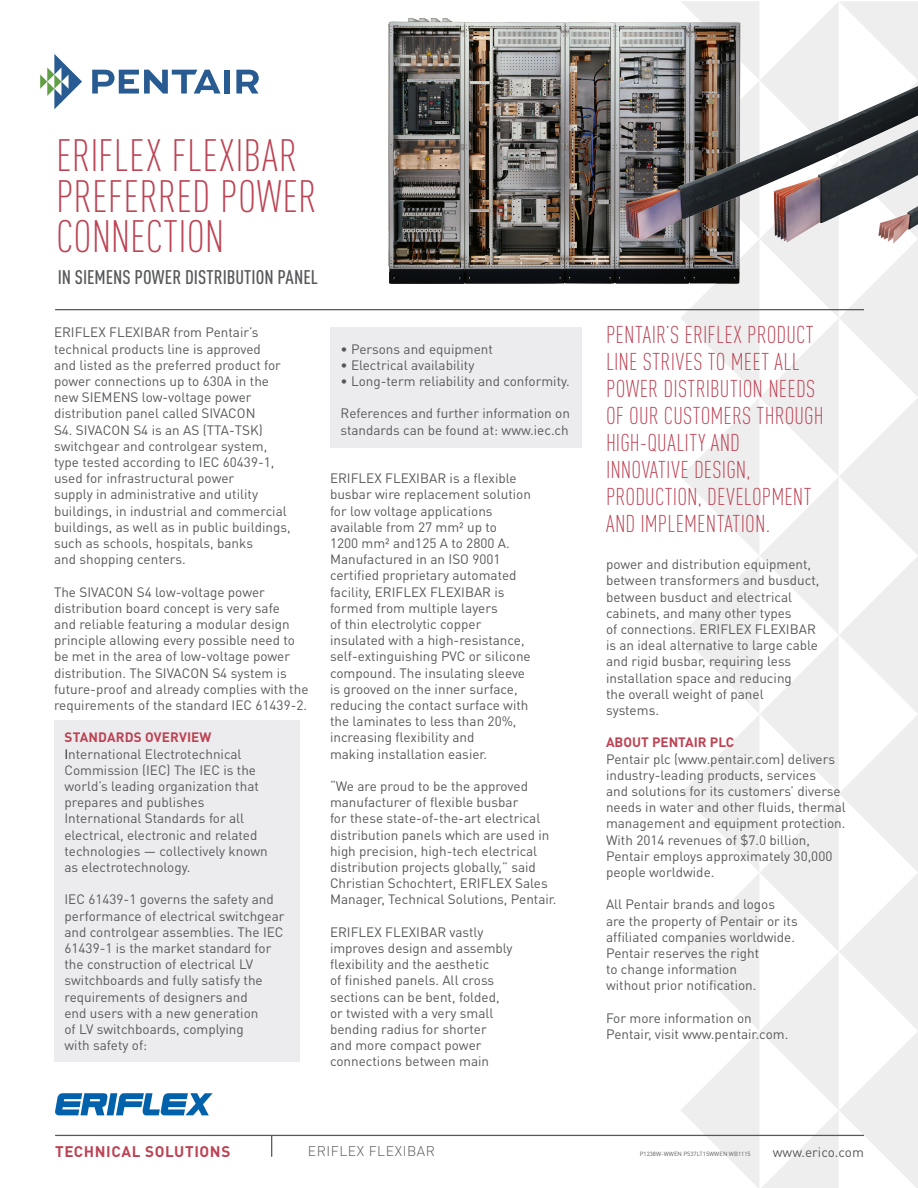
<style>
.page{position:relative;width:918px;height:1188px;background:#fff}
.page>*{position:absolute;margin:0;border:0;box-sizing:border-box;transform-origin:0 0}
.t1{font:300 44.7px/40.5px "DIN Cond";color:#bc4354}
.t2{font:300 24px/27px "DIN Cond";letter-spacing:.005em;color:#bc4354}
.t3{font:500 19.5px "DIN Cond";color:#57585a}
.t4{font:700 15.15px "DIN Pro";letter-spacing:.035em;color:#bc4354}
.t5{font:300 13.95px "DIN Pro";letter-spacing:.04em;color:#57585a}
.t6{font:13.5px/16.2px "DIN Pro";color:#57585a}
.t7{font:700 13.5px "DIN Pro";color:#bc4354}
.t8{font:6px "DIN Pro";color:#57585a}
.s1{color:#231f20}
</style>
<div class="page">
<div style="left:54px;top:720px;width:245px;height:341px;background:#ececee"></div>
<div style="left:330px;top:327px;width:251px;height:121px;background:#ececee"></div>
<svg style="left:40px;top:54px;width:42px;height:55px"></svg>
<svg style="left:92px;top:70px;width:129px;height:24px"></svg>
<div style="left:224px;top:70px;width:6px;height:24px;background:#275b91"></div>
<svg style="left:236px;top:70px;width:23px;height:24px"></svg>
<svg style="left:680px;top:1px;width:238px;height:1187px"></svg>
<hr style="left:55px;top:1135px;width:809px;height:1px;background:#57585a">
<hr style="left:55px;top:309px;width:809px;height:1px;background:#57585a">
<svg style="left:271px;top:1136px;width:1px;height:21px"></svg>
<img style="left:388px;top:12px;width:357px;height:276px">
<img style="left:625px;top:86px;width:293px;height:158px">
<svg style="left:55px;top:1093px;width:158px;height:22px"></svg>
<p class="t1" style="left:56px;top:135px;width:262px">ERIFLEX FLEXIBAR<br>PREFERRED POWER<br>CONNECTION</p>
<p class="t3" style="left:58px;top:265px;width:262px">IN SIEMENS POWER DISTRIBUTION PANEL</p>
<p class="t6" style="left:54px;top:324px;width:238px">ERIFLEX FLEXIBAR from Pentair’s technical products line is approved<br>and listed as the preferred product for power connections up to 630A in the new SIEMENS low-voltage power distribution panel called SIVACON<br>S4. SIVACON S4 is an AS (TTA-TSK) switchgear and controlgear system, type tested according to IEC 60439-1, used for infrastructural power<br>supply in administrative and utility buildings, in industrial and commercial buildings, as well as in public buildings, such as schools, hospitals, banks<br>and shopping centers.</p>
<p class="t6" style="left:54px;top:583px;width:256px">The SIVACON S4 low-voltage power distribution board concept is very safe<br>and reliable featuring a modular design principle allowing every possible need to be met in the area of low-voltage power distribution. The SIVACON S4 system is future-proof and already complies with the requirements of the standard IEC 61439-2.</p>
<p class="t7" style="left:65px;top:728px;width:148px">STANDARDS OVERVIEW</p>
<p class="t6" style="left:64px;top:745px;width:205px"><span class="s1">I</span>nternational Electrotechnical<br>Commission (IEC) The IEC is the world’s leading organization that prepares and publishes<br>International Standards for all electrical, electronic and related technologies — collectively known as electrotechnology.</p>
<p class="t6" style="left:64px;top:891px;width:222px">IEC 61439-1 governs the safety and performance of electrical switchgear and controlgear assemblies. The IEC<br>61439-1 is the market standard for the construction of electrical LV switchboards and fully satisfy the requirements of designers and<br>end users with a new generation<br>of LV switchboards, complying<br>with safety of:</p>
<p class="t6" style="left:340px;top:340px;width:154px">• Persons and equipment</p>
<p class="t6" style="left:340px;top:356px;width:135px">• Electrical availability</p>
<p class="t6" style="left:340px;top:373px;width:231px">• Long-term reliability and conformity.</p>
<p class="t6" style="left:340px;top:405px;width:231px">References and further information on standards can be found at: www.iec.ch</p>
<p class="t6" style="left:330px;top:470px;width:203px">ERIFLEX FLEXIBAR is a flexible busbar wire replacement solution for low voltage applications available from 27 mm² up to<br>1200 mm² and125 A to 2800 A.<br>Manufactured in an ISO 9001 certified proprietary automated facility, ERIFLEX FLEXIBAR is formed from multiple layers<br>of thin electrolytic copper insulated with a high-resistance, self-extinguishing PVC or silicone compound. The insulating sleeve is grooved on the inner surface, reducing the contact surface with the laminates to less than 20%, increasing flexibility and<br>making installation easier.</p>
<p class="t6" style="left:330px;top:778px;width:228px">“We are proud to be the approved manufacturer of flexible busbar<br>for these state-of-the-art electrical distribution panels which are used in high precision, high-tech electrical distribution projects globally,” said Christian Schochtert, ERIFLEX Sales Manager, Technical Solutions, Pentair.</p>
<p class="t6" style="left:330px;top:923px;width:184px">ERIFLEX FLEXIBAR vastly improves design and assembly flexibility and the aesthetic<br>of finished panels. All cross sections can be bent, folded, or twisted with a very small bending radius for shorter<br>and more compact power connections between main</p>
<p class="t4" style="left:55px;top:1141px;width:177px">TECHNICAL SOLUTIONS</p>
<p class="t5" style="left:308px;top:1141px;width:129px">ERIFLEX FLEXIBAR</p>
<p class="t2" style="left:606px;top:321px;width:219px">PENTAIR’S ERIFLEX PRODUCT<br>LINE STRIVES TO MEET ALL<br>POWER DISTRIBUTION NEEDS<br>OF OUR CUSTOMERS THROUGH<br>HIGH-QUALITY AND<br>INNOVATIVE DESIGN,<br>PRODUCTION, DEVELOPMENT<br>AND IMPLEMENTATION.</p>
<p class="t6" style="left:606px;top:556px;width:215px">power and distribution equipment, between transformers and busduct, between busduct and electrical cabinets, and many other types</p>
<p class="t6" style="left:606px;top:620px;width:214px">of connections. ERIFLEX FLEXIBAR is an ideal alternative to large cable and rigid busbar, requiring less installation space and reducing<br>the overall weight of panel systems.</p>
<p class="t7" style="left:606px;top:733px;width:130px">ABOUT PENTAIR PLC</p>
<p class="t6" style="left:606px;top:750px;width:241px">Pentair plc (www.pentair.com) delivers industry-leading products, services<br>and solutions for its customers’ diverse needs in water and other fluids, thermal management and equipment protection.<br>With 2014 revenues of $7.0 billion, Pentair employs approximately 30,000 people worldwide.</p>
<p class="t6" style="left:606px;top:896px;width:193px">All Pentair brands and logos are the property of Pentair or its affiliated companies worldwide.<br>Pentair reserves the right<br>to change information<br>without prior notification.</p>
<p class="t6" style="left:606px;top:1009px;width:184px">For more information on<br>Pentair, visit www.pentair.com.</p>
<p class="t8" style="left:640px;top:1149px;width:112px">P1238W-WWEN P537LT15WWEN WB1115</p>
<p class="t6" style="left:773px;top:1144px;width:93px">www.erico.com</p>
</div>
